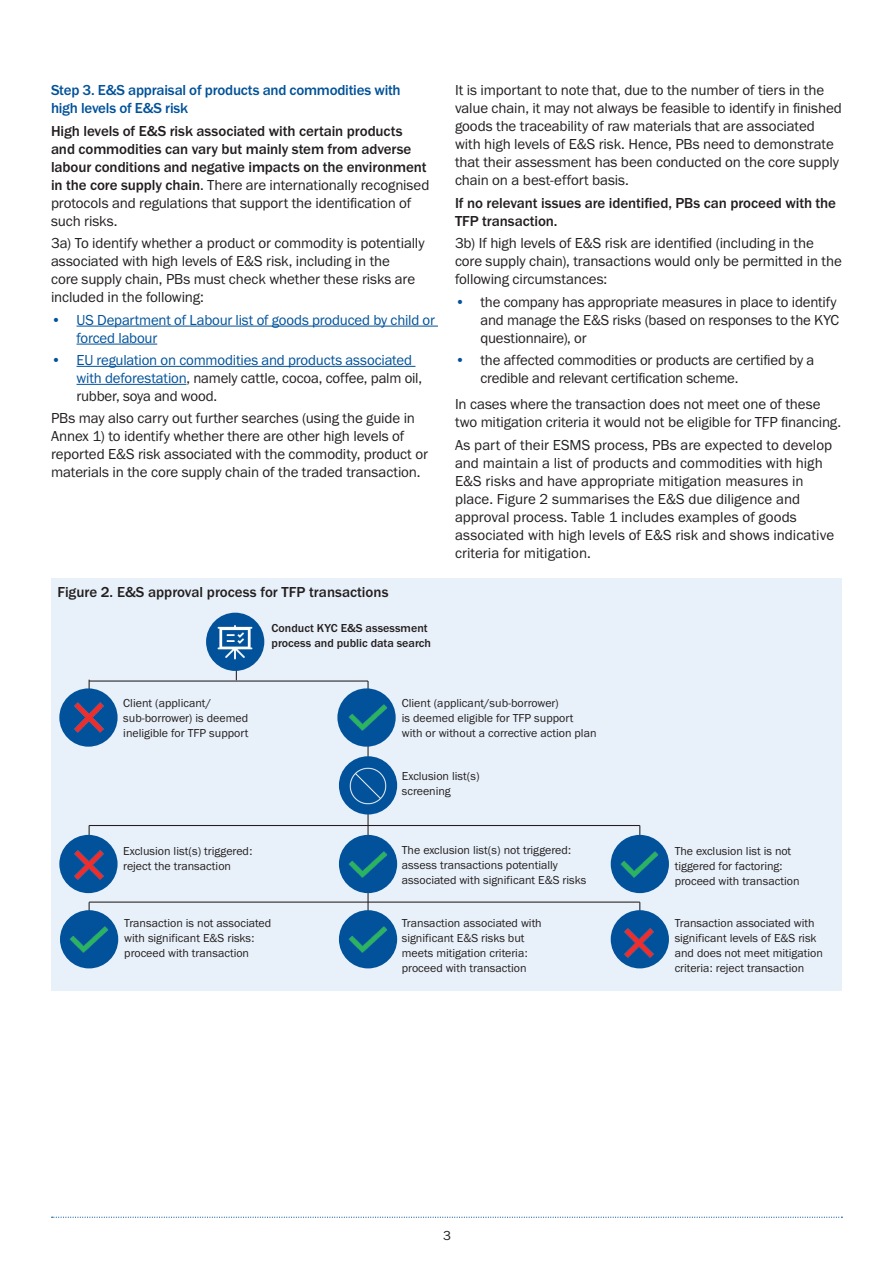
<style>
.page{position:relative;width:893px;height:1263px;background:#fff}
.page>*{position:absolute;margin:0;border:0;box-sizing:border-box;transform-origin:0 0}
.Body_text_10_12{font:15px/18px "Franklin Gothic URW Boo";letter-spacing:-.01em;color:#231f20}
.Body_text_10_12_space_after{font:15px/18px "Franklin Gothic URW Boo";letter-spacing:-.005em;color:#231f20}
.Body_text_10_12-2{font:500 15px/18px "Franklin Gothic URW";letter-spacing:-.005em;color:#231f20}
.t1{font:15px/18px "Franklin Gothic URW Boo";letter-spacing:-.015em;color:#01529a}
.Level_2_heading_10_12_blue{font:500 15px/18px "Franklin Gothic URW";letter-spacing:-.015em;color:#01529a}
.t2{font:13.5px "Franklin Gothic URW Boo";color:#231f20}
.t3{font:12px/15px "Franklin Gothic URW Boo";color:#231f20}
.t4{font:500 12px/15px "Franklin Gothic URW";color:#231f20}
.s1{font-family:"Franklin Gothic URW Boo";font-weight:400}
.s2{color:#231f20}
.s3{color:#01529a}
</style>
<div class="page">
<svg style="left:52px;top:1217px;width:790px;height:1px"></svg>
<hr style="left:77px;top:326px;width:361px;height:1px;background:#01529a">
<hr style="left:77px;top:344px;width:80px;height:1px;background:#01529a">
<hr style="left:77px;top:366px;width:338px;height:1px;background:#01529a">
<hr style="left:77px;top:384px;width:109px;height:1px;background:#01529a">
<div style="left:51px;top:578px;width:791px;height:413px;background:#e8f0f9"></div>
<hr style="left:639px;top:825px;width:1px;height:36px;background:#231f20">
<hr style="left:639px;top:902px;width:1px;height:36px;background:#231f20">
<hr style="left:367px;top:681px;width:2px;height:257px;background:#231f20">
<hr style="left:89px;top:825px;width:551px;height:1px;background:#231f20">
<hr style="left:89px;top:901px;width:551px;height:2px;background:#231f20">
<hr style="left:89px;top:680px;width:279px;height:1px;background:#231f20">
<hr style="left:89px;top:680px;width:1px;height:36px;background:#231f20">
<div style="left:339px;top:835px;width:58px;height:58px;background:#01529a;border-radius:50%"></div>
<div style="left:339px;top:910px;width:58px;height:58px;background:#01529a;border-radius:50%"></div>
<div style="left:611px;top:910px;width:58px;height:58px;background:#01529a;border-radius:50%"></div>
<div style="left:611px;top:835px;width:58px;height:58px;background:#01529a;border-radius:50%"></div>
<div style="left:337px;top:688px;width:59px;height:59px;background:#01529a;border-radius:50%"></div>
<div style="left:339px;top:756px;width:58px;height:58px;background:#01529a;border-radius:50%"></div>
<div style="left:206px;top:613px;width:58px;height:58px;background:#01529a;border-radius:50%"></div>
<div style="left:59px;top:688px;width:59px;height:59px;background:#01529a;border-radius:50%"></div>
<img style="left:349px;top:851px;width:38px;height:27px">
<img style="left:621px;top:851px;width:38px;height:27px">
<img style="left:349px;top:704px;width:38px;height:27px">
<img style="left:349px;top:926px;width:38px;height:27px">
<img style="left:74px;top:702px;width:30px;height:31px">
<hr style="left:89px;top:825px;width:1px;height:36px;background:#231f20">
<hr style="left:89px;top:902px;width:1px;height:36px;background:#231f20">
<div style="left:59px;top:835px;width:59px;height:58px;background:#01529a;border-radius:50%"></div>
<img style="left:74px;top:850px;width:35px;height:35px">
<img style="left:619px;top:928px;width:35px;height:34px">
<div style="left:60px;top:910px;width:58px;height:58px;background:#01529a;border-radius:50%"></div>
<img style="left:70px;top:926px;width:38px;height:27px">
<img style="left:346px;top:764px;width:44px;height:44px">
<img style="left:214px;top:620px;width:42px;height:43px">
<p class="Level_2_heading_10_12_blue" style="left:51px;top:81px;width:351px">Step 3. E&amp;S appraisal of products and commodities with high levels of E&amp;S risk</p>
<p class="Body_text_10_12-2" style="left:51px;top:121px;width:380px">High levels of E&amp;S risk associated with certain products and commodities can vary but mainly stem from adverse labour conditions and negative impacts on the environment in the core supply chain<span class="s1">. There are internationally recognised protocols and regulations that support the identification of such risks.</span></p>
<p class="Body_text_10_12" style="left:51px;top:234px;width:375px">3a) To identify whether a product or commodity is potentially associated with high levels of E&amp;S risk, including in the<br>core supply chain, PBs must check whether these risks are included in the following:</p>
<p class="t1" style="left:77px;top:310px;width:360px;text-indent:-26px">• US Department of Labour list of goods produced by child or forced labour</p>
<p class="t1" style="left:77px;top:351px;width:347px;text-indent:-26px">• EU regulation on commodities and products associated with deforestation<span class="s2">, namely cattle, cocoa, coffee, palm oil, rubber, soya and wood.</span></p>
<p class="Body_text_10_12" style="left:51px;top:409px;width:378px">PBs may also carry out further searches (using the guide in Annex 1) to identify whether there are other high levels of reported E&amp;S risk associated with the commodity, product or materials in the core supply chain of the traded transaction.</p>
<p class="Body_text_10_12-2" style="left:57px;top:582px;width:332px">Figure 2. E&amp;S approval process for TFP transactions</p>
<p class="t4" style="left:272px;top:620px;width:161px">Conduct KYC E&amp;S assessment process and public data search</p>
<p class="Body_text_10_12" style="left:455px;top:81px;width:388px">It is important to note that, due to the number of tiers in the value chain, it may not always be feasible to identify in finished goods the traceability of raw materials that are associated with high levels of E&amp;S risk. Hence, PBs need to demonstrate that their assessment has been conducted on the core supply chain on a best-effort basis.</p>
<p class="Body_text_10_12-2" style="left:455px;top:193px;width:383px">If no relevant issues are identified, PBs can proceed with the<br>TFP transaction.</p>
<p class="Body_text_10_12" style="left:455px;top:234px;width:388px">3b) If high levels of E&amp;S risk are identified (including in the core supply chain), transactions would only be permitted in the following circumstances:</p>
<p class="Body_text_10_12_space_after" style="left:480px;top:292px;width:360px;text-indent:-26px"><span class="s3">•</span> the company has appropriate measures in place to identify and manage the E&amp;S risks (based on responses to the KYC questionnaire), or</p>
<p class="Body_text_10_12_space_after" style="left:480px;top:351px;width:335px;text-indent:-26px"><span class="s3">•</span> the affected commodities or products are certified by a credible and relevant certification scheme.</p>
<p class="Body_text_10_12" style="left:455px;top:395px;width:388px">In cases where the transaction does not meet one of these two mitigation criteria it would not be eligible for TFP financing.</p>
<p class="Body_text_10_12_space_after" style="left:455px;top:436px;width:381px">As part of their ESMS process, PBs are expected to develop and maintain a list of products and commodities with high E&amp;S risks and have appropriate mitigation measures in place. Figure 2 summarises the E&amp;S due diligence and approval process. Table 1 includes examples of goods associated with high levels of E&amp;S risk and shows indicative criteria for mitigation.</p>
<p class="t3" style="left:123px;top:695px;width:127px">Client (applicant/ sub-borrower) is deemed ineligible for TFP support</p>
<p class="t3" style="left:402px;top:695px;width:196px">Client (applicant/sub-borrower)<br>is deemed eligible for TFP support with or without a corrective action plan</p>
<p class="t3" style="left:402px;top:768px;width:79px">Exclusion list(s) screening</p>
<p class="t3" style="left:402px;top:842px;width:186px">The exclusion list(s) not triggered: assess transactions potentially associated with significant E&amp;S risks</p>
<p class="t3" style="left:402px;top:915px;width:141px">Transaction associated with significant E&amp;S risks but meets mitigation criteria: proceed with transaction</p>
<p class="t3" style="left:123px;top:843px;width:131px">Exclusion list(s) triggered: reject the transaction</p>
<p class="t3" style="left:675px;top:844px;width:126px">The exclusion list is not tiggered for factoring: proceed with transaction</p>
<p class="t3" style="left:124px;top:915px;width:148px">Transaction is not associated with significant E&amp;S risks: proceed with transaction</p>
<p class="t3" style="left:675px;top:915px;width:150px">Transaction associated with significant levels of E&amp;S risk and does not meet mitigation criteria: reject transaction</p>
<p class="t2" style="left:443px;top:1227px;width:9px">3</p>
</div>
